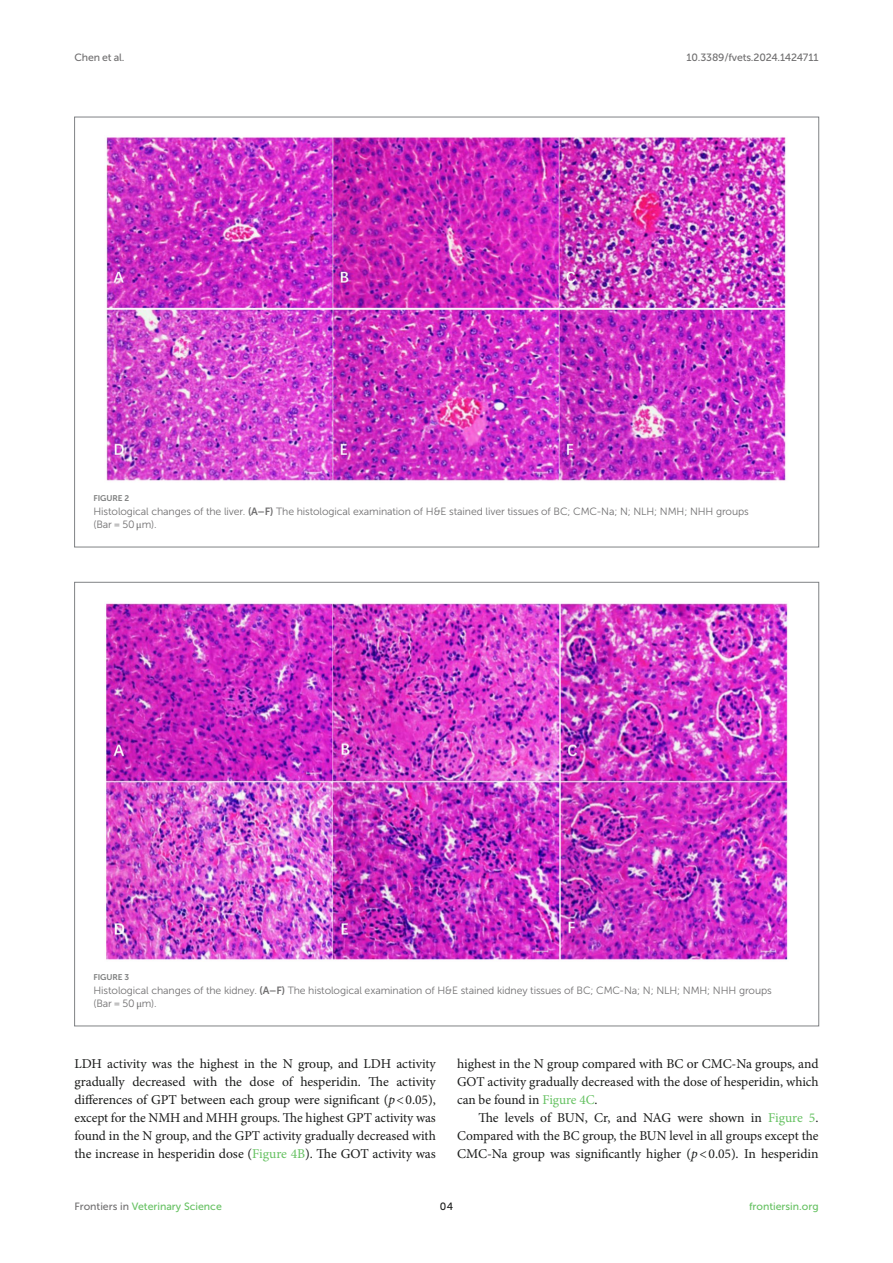
<style>
.page{position:relative;width:893px;height:1263px;background:#fff}
.page>*{position:absolute;margin:0;border:0;box-sizing:border-box;transform-origin:0 0}
.TEXT_FLUSH{font:13.5px/18px "Minion Pro";letter-spacing:-.005em;color:#1b1c1b;text-align:justify}
.TEXT{font:13.5px/18px "Minion Pro";letter-spacing:-.005em;color:#1b1c1b;text-align:justify}
.FIG_LEG{font:10.5px/13.5px "Museo Sans 300";letter-spacing:-.01em;color:#706f70}
.t1{font:10.5px "Museo Sans 500";color:#65c161}
.t2{font:10.5px "Museo Sans 500";letter-spacing:-.015em;color:#706f70}
.t3{font:10.5px "Museo Sans 500";color:#1b1c1b}
.FIG_HD{font:8.25px "Museo Sans 700";letter-spacing:-.01em;color:#7e7f7f}
.s1{font-family:"Museo Sans 700"}
.s2{font-family:"STIX General"}
.s3{font-style:italic}
.s4{color:#65c161}
.s5{color:#706f70}
</style>
<div class="page">
<img style="left:106px;top:603px;width:682px;height:357px">
<img style="left:106px;top:137px;width:680px;height:344px">
<p class="t2" style="left:74px;top:51px;width:52px">Chen et al.</p>
<p class="t2" style="left:687px;top:51px;width:133px">10.3389/fvets.2024.1424711</p>
<p class="FIG_HD" style="left:94px;top:494px;width:37px">FIGURE 2</p>
<p class="FIG_LEG" style="left:94px;top:504px;width:657px">Histological changes of the liver. <span class="s1">(A–F)</span> The histological examination of H&amp;E stained liver tissues of BC; CMC-Na; N; NLH; NMH; NHH groups (Bar = 50 <span class="s2">μ</span>m).</p>
<p class="FIG_HD" style="left:94px;top:972px;width:37px">FIGURE 3</p>
<p class="FIG_LEG" style="left:94px;top:983px;width:680px">Histological changes of the kidney. <span class="s1">(A–F)</span> The histological examination of H&amp;E stained kidney tissues of BC; CMC-Na; N; NLH; NMH; NHH groups (Bar = 50 <span class="s2">μ</span>m).</p>
<p class="TEXT_FLUSH" style="left:74px;top:1055px;width:363px">LDH activity was the highest in the N group, and LDH activity gradually decreased with the dose of hesperidin. The activity differences of GPT between each group were significant (<span class="s3">p</span>&lt;0.05), except for the NMH and MHH groups. The highest GPT activity was found in the N group, and the GPT activity gradually decreased with the increase in hesperidin dose (<span class="s4">Figure 4B</span>). The GOT activity was</p>
<p class="TEXT_FLUSH" style="left:457px;top:1055px;width:363px">highest in the N group compared with BC or CMC-Na groups, and GOT activity gradually decreased with the dose of hesperidin, which can be found in <span class="s4">Figure 4C</span>.</p>
<p class="TEXT" style="left:457px;top:1109px;width:363px;text-indent:21px">The levels of BUN, Cr, and NAG were shown in <span class="s4">Figure 5</span>.<br>Compared with the BC group, the BUN level in all groups except the CMC-Na group was significantly higher (<span class="s3">p</span>&lt;0.05). In hesperidin</p>
<p class="t1" style="left:74px;top:1200px;width:149px"><span class="s5">Frontiers in</span> Veterinary Science</p>
<p class="t3" style="left:440px;top:1200px;width:15px">04</p>
<p class="t1" style="left:749px;top:1200px;width:71px">frontiersin.org</p>
</div>
